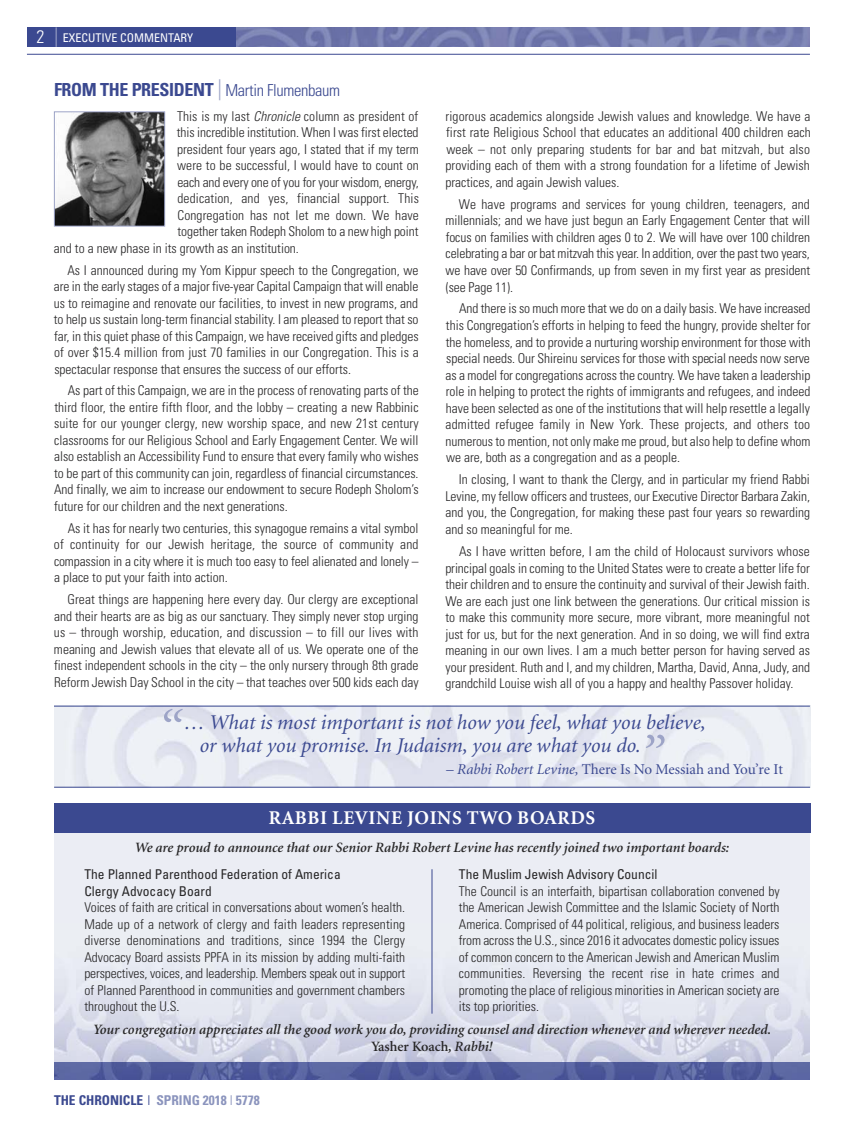
<style>
.page{position:relative;width:864px;height:1134px;background:#fff}
.page>*{position:absolute;margin:0;border:0;box-sizing:border-box;transform-origin:0 0}
.t1{font:italic 54px "Minion";color:#9da4c7}
.t2{font:italic 21px/22.5px "Minion";color:#3b4990}
.t3{font:700 19.5px "Minion";letter-spacing:.03em;color:#fff}
.t4{font:700 condensed 18px "Univers";letter-spacing:-.02em;color:#3b4990}
.t5{font:15px "Minion";color:#3b4990}
.t6{font:italic 600 14.25px/16.5px "Minion";color:#272627;text-align:center}
.t7{font:300 condensed 13.5px/16.5px "Univers";color:#272627;text-align:justify}
.t8{font:condensed 13.5px/16.5px "Univers";color:#272627}
.t9{font:700 condensed 13.5px "Univers";color:#8b94bd}
.t10{font:condensed 12px "Univers";color:#fff}
.s1{font-weight:300;font-size:18px}
.s2{font-weight:300;font-size:19.5px;color:#9da4c7}
.s3{font-weight:300;font-size:21px;color:#9da4c7}
.s4{font-weight:300;font-size:16.5px}
.s5{font-style:italic}
.s6{font-style:normal}
.s7{color:#3b4990}
.s8{font-weight:300;color:#3b4990}
.s9{font-weight:300}
</style>
<div class="page">
<img style="left:235px;top:27px;width:575px;height:20px">
<div style="left:27px;top:27px;width:208px;height:20px;background:#3b4990"></div>
<hr style="left:27px;top:54px;width:783px;height:1px;background:#3b4990">
<img style="left:56px;top:113px;width:107px;height:111px">
<div style="left:54px;top:111px;width:111px;height:115px;border:1px solid #9da4c7"></div>
<div style="left:54px;top:818px;width:756px;height:262px;background:#ebedf4"></div>
<img style="left:54px;top:924px;width:756px;height:138px">
<img style="left:54px;top:1062px;width:756px;height:18px">
<div style="left:54px;top:803px;width:756px;height:30px;background:#3b4990"></div>
<hr style="left:432px;top:869px;width:1px;height:145px;background:#3b4990">
<img style="left:54px;top:705px;width:756px;height:82px">
<hr style="left:54px;top:706px;width:756px;height:1px;background:#3b4990">
<hr style="left:54px;top:787px;width:756px;height:1px;background:#3b4990">
<p class="t10" style="left:37px;top:33px;width:158px"><span class="s1">2</span> <span class="s2">|</span> EXECUTIVE COMMENTARY</p>
<h3 class="t4" style="left:54px;top:83px;width:288px">FROM THE PRESIDENT <span class="s3">|</span> <span class="s4">Martin Flumenbaum</span></h3>
<p class="t7" style="left:177px;top:109px;width:243px">This is my last <span class="s5">Chronicle</span> column as president of</p>
<p class="t7" style="left:177px;top:125px;width:243px">this incredible institution. When I was first elected</p>
<p class="t7" style="left:177px;top:142px;width:243px">president four years ago, I stated that if my term</p>
<p class="t7" style="left:177px;top:158px;width:243px">were to be successful, I would have to count on</p>
<p class="t7" style="left:177px;top:175px;width:243px">each and every one of you for your wisdom, energy,</p>
<p class="t7" style="left:177px;top:191px;width:243px">dedication, and yes, financial support. This</p>
<p class="t7" style="left:178px;top:208px;width:243px">Congregation has not let me down. We have</p>
<p class="t7" style="left:178px;top:224px;width:242px">together taken Rodeph Sholom to a new high point</p>
<p class="t7" style="left:54px;top:241px;width:247px">and to a new phase in its growth as an institution.</p>
<p class="t7" style="left:54px;top:263px;width:367px;text-indent:14px">As I announced during my Yom Kippur speech to the Congregation, we are in the early stages of a major five-year Capital Campaign that will enable us to reimagine and renovate our facilities, to invest in new programs, and to help us sustain long-term financial stability. I am pleased to report that so far, in this quiet phase of this Campaign, we have received gifts and pledges of over $15.4 million from just 70 families in our Congregation. This is a spectacular response that ensures the success of our efforts.</p>
<p class="t7" style="left:54px;top:384px;width:366px;text-indent:14px">As part of this Campaign, we are in the process of renovating parts of the third floor, the entire fifth floor, and the lobby – creating a new Rabbinic suite for our younger clergy, new worship space, and new 21st century classrooms for our Religious School and Early Engagement Center. We will also establish an Accessibility Fund to ensure that every family who wishes to be part of this community can join, regardless of financial circumstances.<br>And finally, we aim to increase our endowment to secure Rodeph Sholom’s future for our children and the next generations.</p>
<p class="t7" style="left:54px;top:521px;width:366px;text-indent:14px">As it has for nearly two centuries, this synagogue remains a vital symbol of continuity for our Jewish heritage, the source of community and compassion in a city where it is much too easy to feel alienated and lonely – a place to put your faith into action.</p>
<p class="t7" style="left:54px;top:592px;width:366px;text-indent:14px">Great things are happening here every day. Our clergy are exceptional and their hearts are as big as our sanctuary. They simply never stop urging us – through worship, education, and discussion – to fill our lives with meaning and Jewish values that elevate all of us. We operate one of the finest independent schools in the city – the only nursery through 8th grade Reform Jewish Day School in the city – that teaches over 500 kids each day</p>
<p class="t7" style="left:445px;top:109px;width:367px">rigorous academics alongside Jewish values and knowledge. We have a first rate Religious School that educates an additional 400 children each week – not only preparing students for bar and bat mitzvah, but also providing each of them with a strong foundation for a lifetime of Jewish practices, and again Jewish values.</p>
<p class="t7" style="left:445px;top:197px;width:366px;text-indent:14px">We have programs and services for young children, teenagers, and millennials; and we have just begun an Early Engagement Center that will focus on families with children ages 0 to 2. We will have over 100 children celebrating a bar or bat mitzvah this year. In addition, over the past two years, we have over 50 Confirmands, up from seven in my first year as president (see Page 11).</p>
<p class="t7" style="left:445px;top:302px;width:367px;text-indent:14px">And there is so much more that we do on a daily basis. We have increased this Congregation’s efforts in helping to feed the hungry, provide shelter for the homeless, and to provide a nurturing worship environment for those with special needs. Our Shireinu services for those with special needs now serve as a model for congregations across the country. We have taken a leadership role in helping to protect the rights of immigrants and refugees, and indeed have been selected as one of the institutions that will help resettle a legally admitted refugee family in New York. These projects, and others too numerous to mention, not only make me proud, but also help to define whom we are, both as a congregation and as a people.</p>
<p class="t7" style="left:445px;top:473px;width:366px;text-indent:14px">In closing, I want to thank the Clergy, and in particular my friend Rabbi Levine, my fellow officers and trustees, our Executive Director Barbara Zakin, and you, the Congregation, for making these past four years so rewarding and so meaningful for me.</p>
<p class="t7" style="left:445px;top:544px;width:366px;text-indent:14px">As I have written before, I am the child of Holocaust survivors whose principal goals in coming to the United States were to create a better life for their children and to ensure the continuity and survival of their Jewish faith.<br>We are each just one link between the generations. Our critical mission is to make this community more secure, more vibrant, more meaningful not just for us, but for the next generation. And in so doing, we will find extra meaning in our own lives. I am a much better person for having served as your president. Ruth and I, and my children, Martha, David, Anna, Judy, and grandchild Louise wish all of you a happy and healthy Passover holiday.</p>
<h1 class="t1" style="left:158px;top:709px;width:25px">“</h1>
<h2 class="t2" style="left:200px;top:713px;width:508px;text-indent:-16px">… What is most important is not how you feel, what you believe, or what you promise. In Judaism, you are what you do.</h2>
<p class="t5" style="left:446px;top:764px;width:338px"><span class="s5">– Rabbi Robert Levine,</span> There Is No Messiah and You’re It</p>
<h1 class="t1" style="left:641px;top:735px;width:25px">”</h1>
<h3 class="t3" style="left:269px;top:810px;width:328px">RABBI LEVINE JOINS TWO BOARDS</h3>
<p class="t6" style="left:135px;top:840px;width:596px">We are proud to announce that our Senior Rabbi Robert Levine has recently joined two important boards:</p>
<p class="t8" style="left:84px;top:867px;width:258px">The Planned Parenthood Federation of America<br>Clergy Advocacy Board</p>
<p class="t7" style="left:84px;top:900px;width:322px">Voices of faith are critical in conversations about women’s health.<br>Made up of a network of clergy and faith leaders representing diverse denominations and traditions, since 1994 the Clergy Advocacy Board assists PPFA in its mission by adding multi-faith perspectives, voices, and leadership. Members speak out in support of Planned Parenthood in communities and government chambers throughout the U.S.</p>
<p class="t8" style="left:459px;top:867px;width:200px">The Muslim Jewish Advisory Council</p>
<p class="t7" style="left:459px;top:884px;width:322px">The Council is an interfaith, bipartisan collaboration convened by the American Jewish Committee and the Islamic Society of North America. Comprised of 44 political, religious, and business leaders from across the U.S., since 2016 it advocates domestic policy issues of common concern to the American Jewish and American Muslim communities. Reversing the recent rise in hate crimes and promoting the place of religious minorities in American society are its top priorities.</p>
<p class="t6" style="left:93px;top:1023px;width:680px">Your congregation appreciates all the good work you do, providing counsel and direction whenever and wherever needed.<br><span class="s6">Yasher Koach</span>, Rabbi!</p>
<p class="t9" style="left:54px;top:1096px;width:207px"><span class="s7">THE CHRONICLE</span> <span class="s8">I</span> SPRING 2018 <span class="s9">I</span> 5778</p>
</div>
